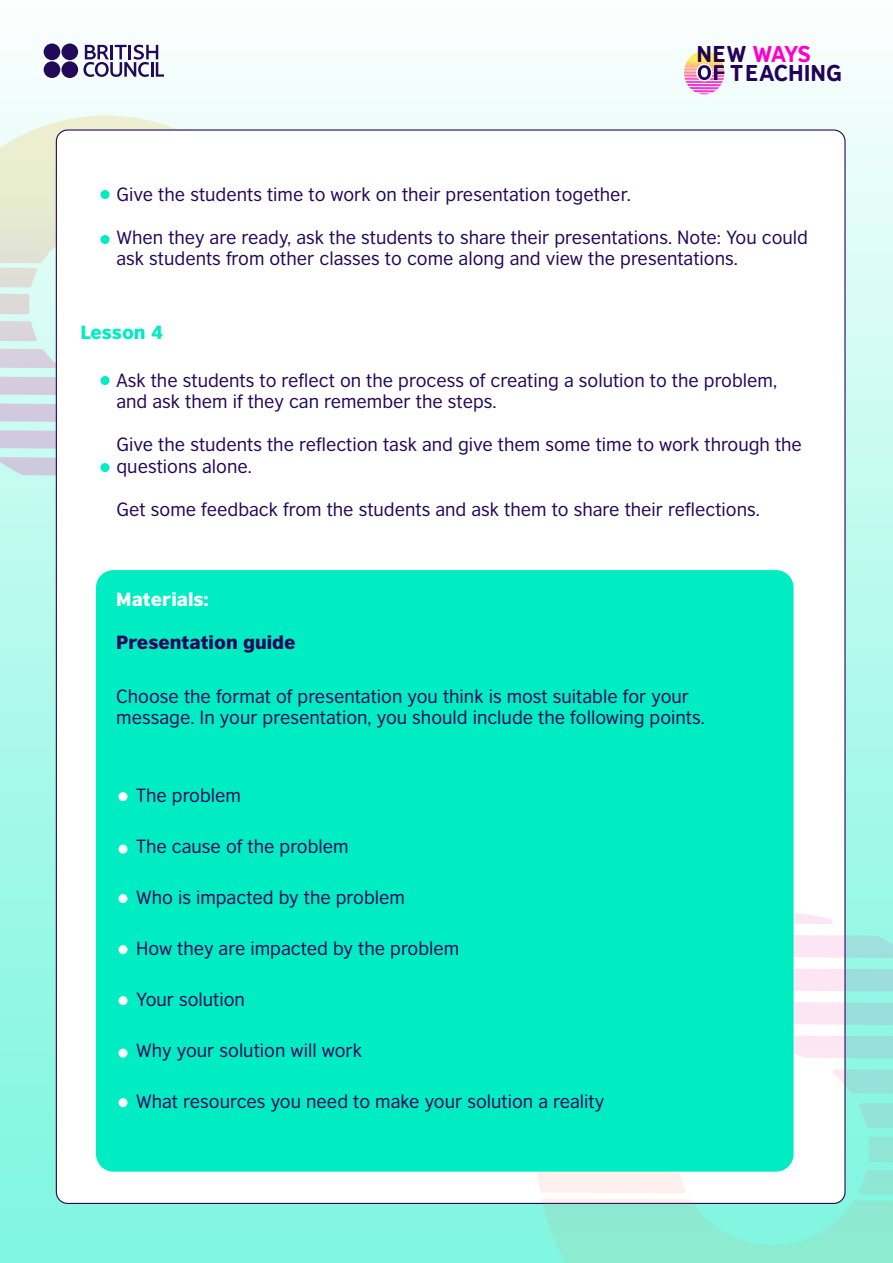
<style>
.page{position:relative;width:893px;height:1263px;background:#fff}
.page>*{position:absolute;margin:0;border:0;box-sizing:border-box;transform-origin:0 0}
.t1{font:21.6px/18.5px "British Council Sans Headline";color:#24025b}
.t2{font:18px/21.6px "British Council Sans";color:#23085a}
.t3{font:900 18px "British Council Sans";color:#23085a}
.t4{font:900 18px "British Council Sans";color:#fff}
.t5{font:900 18px "British Council Sans";color:#00edc3}
.s1{color:#f0c}
</style>
<div class="page">
<div style="left:0;top:0;width:893px;height:1263px;background:linear-gradient(to bottom,#f8fefd,#79f6de)"></div>
<svg style="left:0;top:430px;width:56px;height:20px"></svg>
<svg style="left:0;top:457px;width:56px;height:19px"></svg>
<svg style="left:0;top:116px;width:295px;height:254px;background:#e0e9dd"></svg>
<svg style="left:0;top:403px;width:56px;height:20px"></svg>
<svg style="left:0;top:376px;width:56px;height:20px"></svg>
<svg style="left:83px;top:45px;width:81px;height:32px"></svg>
<div style="left:44px;top:61px;width:16px;height:17px;background:#23095a;border-radius:50%"></div>
<div style="left:61px;top:61px;width:17px;height:17px;background:#23095a;border-radius:50%"></div>
<div style="left:44px;top:44px;width:16px;height:16px;background:#23095a;border-radius:50%"></div>
<div style="left:61px;top:44px;width:17px;height:16px;background:#23095a;border-radius:50%"></div>
<div style="left:56px;top:130px;width:789px;height:1073px;background:#fff;border-radius:11px"></div>
<svg style="left:794px;top:967px;width:99px;height:25px;background:#cbe2e8"></svg>
<svg style="left:833px;top:1069px;width:60px;height:25px"></svg>
<svg style="left:794px;top:934px;width:99px;height:24px;background:#cce2e8"></svg>
<svg style="left:537px;top:1101px;width:356px;height:162px"></svg>
<svg style="left:794px;top:1000px;width:99px;height:25px;background:#cae2e7"></svg>
<svg style="left:794px;top:1034px;width:99px;height:25px;background:#c9e3e7"></svg>
<svg style="left:794px;top:913px;width:39px;height:11px"></svg>
<svg style="left:684px;top:51px;width:40px;height:43px"></svg>
<div style="left:100px;top:190px;width:10px;height:9px;background:#00edc3;border-radius:50%"></div>
<div style="left:100px;top:235px;width:10px;height:9px;background:#00edc3;border-radius:50%"></div>
<div style="left:100px;top:376px;width:10px;height:9px;background:#00edc3;border-radius:50%"></div>
<div style="left:100px;top:463px;width:10px;height:9px;background:#00edc3;border-radius:50%"></div>
<div style="left:96px;top:570px;width:698px;height:602px;background:#00edc3;border-radius:18px"></div>
<div style="left:118px;top:792px;width:10px;height:9px;background:#fff;border-radius:50%"></div>
<svg style="left:118px;top:844px;width:10px;height:10px"></svg>
<div style="left:118px;top:894px;width:10px;height:9px;background:#fff;border-radius:50%"></div>
<div style="left:118px;top:945px;width:10px;height:9px;background:#fff;border-radius:50%"></div>
<div style="left:118px;top:996px;width:10px;height:9px;background:#fff;border-radius:50%"></div>
<div style="left:118px;top:1049px;width:10px;height:9px;background:#fff;border-radius:50%"></div>
<div style="left:118px;top:1098px;width:10px;height:9px;background:#fff;border-radius:50%"></div>
<p class="t1" style="left:730px;top:44px;width:113px;text-indent:-34px">NEW <span class="s1">WAYS<br></span>TEACHING</p>
<p class="t2" style="left:116px;top:182px;width:516px">Give the students time to work on their presentation together.</p>
<p class="t2" style="left:116px;top:225px;width:693px">When they are ready, ask the students to share their presentations. Note: You could ask students from other classes to come along and view the presentations.</p>
<p class="t5" style="left:80px;top:316px;width:84px">Lesson 4</p>
<p class="t2" style="left:116px;top:368px;width:662px">Ask the students to reflect on the process of creating a solution to the problem, and ask them if they can remember the steps.</p>
<p class="t2" style="left:116px;top:432px;width:687px">Give the students the reflection task and give them some time to work through the questions alone.</p>
<p class="t2" style="left:116px;top:497px;width:645px">Get some feedback from the students and ask them to share their reflections.</p>
<p class="t4" style="left:116px;top:583px;width:94px">Materials:</p>
<p class="t3" style="left:116px;top:626px;width:181px">Presentation guide</p>
<p class="t2" style="left:116px;top:683px;width:590px">Choose the format of presentation you think is most suitable for your message. In your presentation, you should include the following points.</p>
<p class="t2" style="left:136px;top:782px;width:106px">The problem</p>
<p class="t2" style="left:136px;top:833px;width:214px">The cause of the problem</p>
<p class="t2" style="left:136px;top:884px;width:270px">Who is impacted by the problem</p>
<p class="t2" style="left:136px;top:935px;width:325px">How they are impacted by the problem</p>
<p class="t2" style="left:136px;top:986px;width:110px">Your solution</p>
<p class="t2" style="left:136px;top:1037px;width:227px">Why your solution will work</p>
<p class="t2" style="left:136px;top:1088px;width:470px">What resources you need to make your solution a reality</p>
</div>
